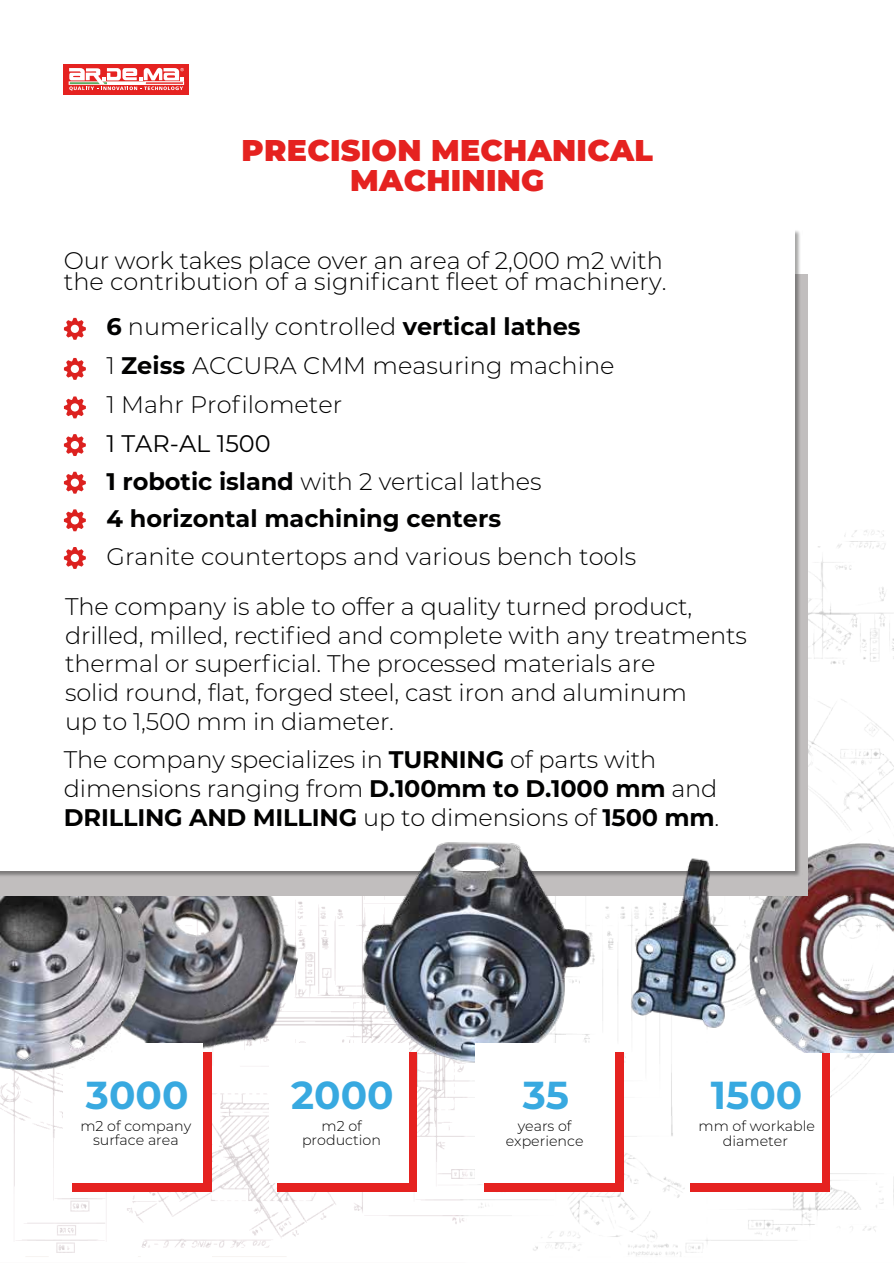
<style>
.page{position:relative;width:894px;height:1263px;background:#fff}
.page>*{position:absolute;margin:0;border:0;box-sizing:border-box;transform-origin:0 0}
.t1{font:700 39px "Montserrat";color:#38a9e0}
.t2{font:900 30px/30px "Montserrat";letter-spacing:.01em;color:#e52220;text-align:center}
.t3{font:300 24px/28.8px "Montserrat";letter-spacing:-.01em;color:#010100}
.t4{font:700 24px/37.7px "Montserrat";color:#010100}
.t5{font:300 14.25px/15px "Montserrat";color:#010100;text-align:center}
.s1{font-weight:700}
.s2{font-weight:400}
.s3{font-weight:300}
</style>
<div class="page">
<img style="left:0;top:528px;width:893px;height:729px">
<img style="left:148px;top:896px;width:121px;height:201px">
<div style="left:64px;top:64px;width:125px;height:31px;background:#e52220"></div>
<svg style="left:69px;top:68px;width:115px;height:23px"></svg>
<div style="left:72px;top:1053px;width:139px;height:139px;background:#e52220"></div>
<div style="left:690px;top:1053px;width:139px;height:139px;background:#e52220"></div>
<div style="left:277px;top:1053px;width:139px;height:139px;background:#e52220"></div>
<div style="left:64px;top:1043px;width:139px;height:139px;background:#fff"></div>
<div style="left:682px;top:1043px;width:139px;height:139px;background:#fff"></div>
<div style="left:269px;top:1043px;width:139px;height:139px;background:#fff"></div>
<img style="left:847px;top:843px;width:46px;height:210px">
<img style="left:0;top:896px;width:148px;height:175px">
<div style="left:0;top:229px;width:794px;height:642px;background:#fff"></div>
<svg style="left:64px;top:318px;width:22px;height:22px"></svg>
<svg style="left:64px;top:358px;width:22px;height:22px"></svg>
<svg style="left:64px;top:396px;width:22px;height:22px"></svg>
<svg style="left:64px;top:434px;width:22px;height:22px"></svg>
<svg style="left:64px;top:472px;width:22px;height:22px"></svg>
<svg style="left:64px;top:509px;width:22px;height:22px"></svg>
<svg style="left:64px;top:547px;width:22px;height:22px"></svg>
<img style="left:263px;top:842px;width:410px;height:242px">
<img style="left:517px;top:838px;width:330px;height:219px">
<div style="left:484px;top:1053px;width:139px;height:139px;background:#e52220"></div>
<div style="left:475px;top:1043px;width:139px;height:139px;background:#fff"></div>
<p class="t2" style="left:241px;top:133px;width:413px">PRECISION MECHANICAL<br>MACHINING</p>
<p class="t3" style="left:64px;top:245px;width:600px">Our work takes place over an area of 2,000 m2 with</p>
<p class="t3" style="left:106px;top:258px;width:561px;line-height:45px;text-indent:-43px">the contribution of a significant fleet of machinery.<br><span class="s1">6</span> numerically controlled <span class="s1">vertical lathes</span></p>
<p class="t3" style="left:106px;top:345px;width:509px;line-height:39px">1 <span class="s1">Zeiss</span> ACCURA CMM measuring machine<br>1 Mahr Profilometer</p>
<p class="t4" style="left:106px;top:423px;width:436px"><span class="s2">1 TAR-AL 1500<br></span>1 robotic island <span class="s3">with 2 vertical lathes<br></span>4 horizontal machining centers</p>
<p class="t3" style="left:106px;top:541px;width:531px">Granite countertops and various bench tools</p>
<p class="t3" style="left:65px;top:591px;width:683px">The company is able to offer a quality turned product, drilled, milled, rectified and complete with any treatments thermal or superficial. The processed materials are<br>solid round, flat, forged steel, cast iron and aluminum<br>up to 1,500 mm in diameter.</p>
<p class="t3" style="left:64px;top:745px;width:656px">The company specializes in <span class="s1">TURNING</span> of parts with dimensions ranging from <span class="s1">D.100mm to D.1000 mm</span> and<br><span class="s1">DRILLING AND MILLING</span> up to dimensions of <span class="s1">1500 mm</span>.</p>
<h1 class="t1" style="left:86px;top:1067px;width:104px">3000</h1>
<p class="t5" style="left:80px;top:1119px;width:112px;line-height:14.2px">m2 of company surface area</p>
<h1 class="t1" style="left:291px;top:1067px;width:104px">2000</h1>
<p class="t5" style="left:302px;top:1119px;width:80px;line-height:13.5px">m2 of production</p>
<h1 class="t1" style="left:522px;top:1067px;width:48px">35</h1>
<p class="t5" style="left:505px;top:1118px;width:79px">years of experience</p>
<h1 class="t1" style="left:710px;top:1067px;width:93px">1500</h1>
<p class="t5" style="left:698px;top:1118px;width:118px">mm of workable diameter</p>
</div>
